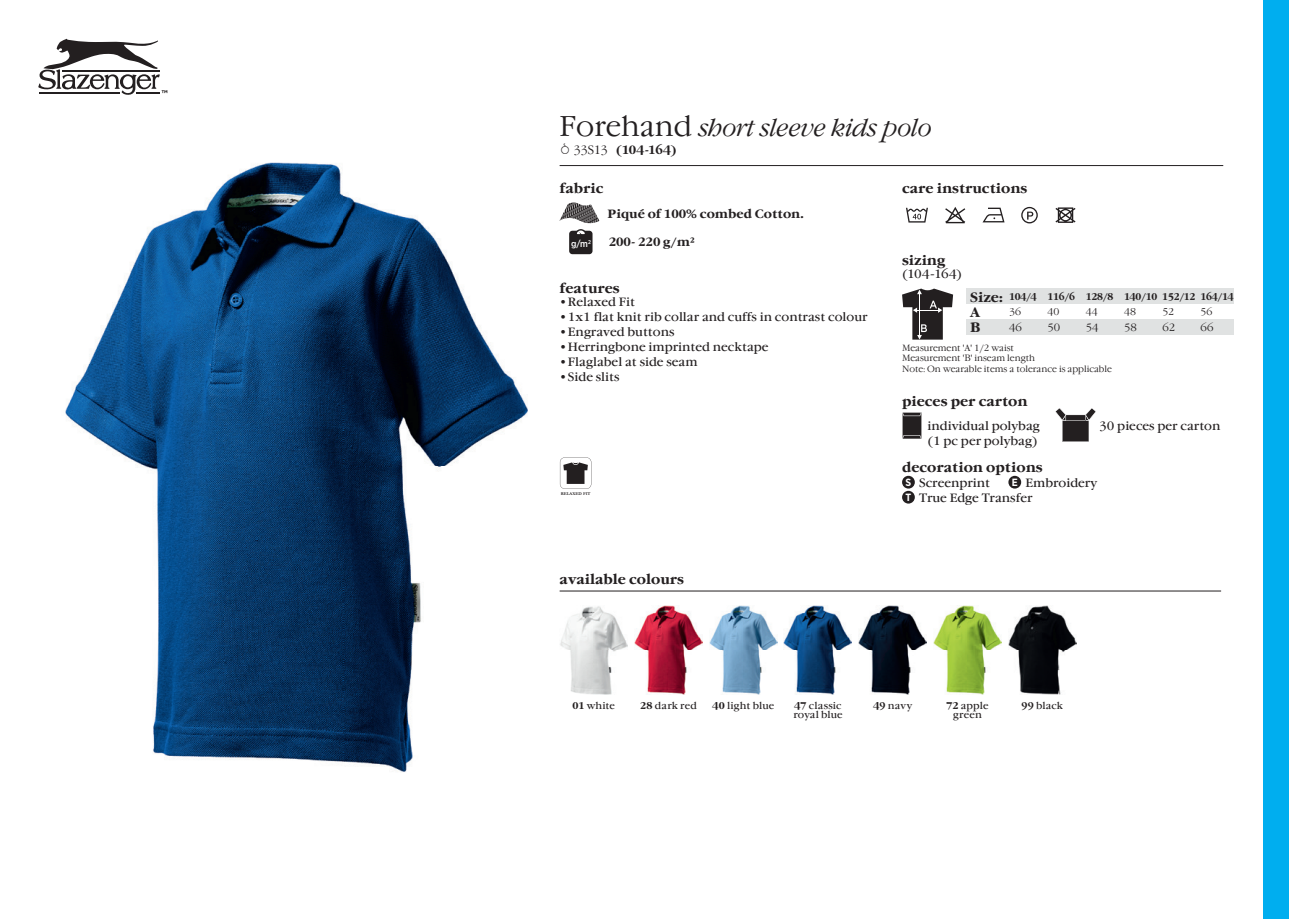
<style>
.page{position:relative;width:1289px;height:919px;background:#fff}
.page>*{position:absolute;margin:0;border:0;box-sizing:border-box;transform-origin:0 0}
.t1{font:italic 24px "Garamond Light ITC";color:#231f20}
.t2{font:13.5px/15.3px "Garamond Bold ITC";color:#231f20}
.t3{font:12px/15px "Garamond Book ITC";color:#231f20}
.t4{font:12px "Garamond Bold ITC";color:#231f20}
.t5{font:10.5px "Garamond Light ITC";color:#231f20}
.t6{font:9.75px/9px "Garamond Book ITC";letter-spacing:.015em;color:#231f20}
.t7{font:9.75px "Garamond Bold ITC";letter-spacing:-.02em;color:#231f20}
.t8{font:9.75px "Garamond Light ITC";color:#231f20}
.t9{font:500 9.3px "Gotham Narrow";color:#fff}
.t10{font:9px/10.8px "Garamond Light ITC";color:#231f20}
.t11{font:700 4.35px "Garamond";color:#231f20}
.s1{font-style:normal;font-size:28.5px}
.s2{font-family:"pfcprijssysmbolen";font-size:13.5px}
.s3{font-family:"Garamond Light ITC"}
.s4{font-family:"Gotham Narrow";font-weight:700;font-size:10.5px;color:#fff}
.s5{font-family:"Garamond Bold ITC"}
</style>
<div class="page">
<div style="left:1263px;top:0;width:25px;height:918px;background:#00aeef"></div>
<div style="left:965px;top:288px;width:268px;height:16px;background:#e0e2e2"></div>
<div style="left:965px;top:319px;width:268px;height:15px;background:#e0e2e2"></div>
<svg style="left:1055px;top:408px;width:41px;height:34px"></svg>
<svg style="left:902px;top:412px;width:19px;height:27px"></svg>
<svg style="left:902px;top:288px;width:51px;height:51px"></svg>
<div style="left:569px;top:231px;width:23px;height:23px;background:#231f20;border-radius:3px"></div>
<svg style="left:575px;top:229px;width:11px;height:6px"></svg>
<svg style="left:559px;top:202px;width:40px;height:21px"></svg>
<div style="left:902px;top:476px;width:12px;height:12px;background:#231f20;border-radius:50%"></div>
<div style="left:1008px;top:476px;width:13px;height:12px;background:#231f20;border-radius:50%"></div>
<div style="left:902px;top:491px;width:12px;height:12px;background:#231f20;border-radius:50%"></div>
<hr style="left:559px;top:165px;width:664px;height:1px;background:#231f20">
<hr style="left:559px;top:590px;width:662px;height:1px;background:#231f20">
<img style="left:560px;top:606px;width:67px;height:88px">
<img style="left:634px;top:605px;width:68px;height:89px">
<img style="left:709px;top:605px;width:68px;height:89px">
<img style="left:783px;top:605px;width:68px;height:89px">
<img style="left:858px;top:605px;width:68px;height:89px">
<img style="left:933px;top:605px;width:68px;height:89px">
<img style="left:1008px;top:605px;width:68px;height:89px">
<svg style="left:906px;top:208px;width:21px;height:14px"></svg>
<svg style="left:945px;top:207px;width:20px;height:16px"></svg>
<svg style="left:983px;top:208px;width:21px;height:14px"></svg>
<svg style="left:1055px;top:207px;width:20px;height:16px"></svg>
<svg style="left:1021px;top:207px;width:16px;height:16px"></svg>
<svg style="left:560px;top:457px;width:31px;height:32px"></svg>
<svg style="left:38px;top:39px;width:129px;height:56px"></svg>
<img style="left:65px;top:162px;width:463px;height:610px">
<h1 class="t1" style="left:559px;top:113px;width:373px"><span class="s1">Forehand</span> short sleeve kids polo</h1>
<p class="t4" style="left:559px;top:142px;width:119px"><span class="s2">k</span> <span class="s3">33S13</span> ( 104-164 )</p>
<p class="t2" style="left:559px;top:180px;width:45px">fabric</p>
<p class="t2" style="left:902px;top:180px;width:127px">care instructions</p>
<p class="t9" style="left:571px;top:238px;width:22px">g/m<sup>2</sup></p>
<p class="t4" style="left:607px;top:205px;width:197px">Piqué of 100% combed Cotton.</p>
<p class="t4" style="left:608px;top:234px;width:88px">200- 220 g/m²</p>
<p class="t2" style="left:559px;top:280px;width:62px">features</p>
<p class="t3" style="left:559px;top:294px;width:77px">• Relaxed Fit</p>
<p class="t3" style="left:559px;top:309px;width:309px">• 1x1 flat knit rib collar and cuffs in contrast colour</p>
<p class="t3" style="left:559px;top:324px;width:117px">• Engraved buttons</p>
<p class="t3" style="left:559px;top:339px;width:211px">• Herringbone imprinted necktape</p>
<p class="t3" style="left:559px;top:354px;width:140px">• Flaglabel at side seam</p>
<p class="t3" style="left:559px;top:369px;width:62px">• Side slits</p>
<p class="t11" style="left:560px;top:490px;width:31px">RELAXED FIT</p>
<p class="t2" style="left:559px;top:571px;width:126px">available colours</p>
<p class="t2" style="left:902px;top:252px;width:45px">sizing</p>
<p class="t3" style="left:902px;top:267px;width:61px">( 104-164 )</p>
<p class="t2" style="left:970px;top:289px;width:34px">Size:<br>A<br>B</p>
<p class="t7" style="left:1009px;top:290px;width:226px">104/4 116/6 128/8 140/10 152/12 164/14</p>
<p class="t8" style="left:1009px;top:306px;width:13px">36</p>
<p class="t8" style="left:1047px;top:306px;width:13px">40</p>
<p class="t8" style="left:1085px;top:306px;width:13px">44</p>
<p class="t8" style="left:1123px;top:306px;width:13px">48</p>
<p class="t8" style="left:1162px;top:306px;width:13px">52</p>
<p class="t8" style="left:1200px;top:306px;width:13px">56</p>
<p class="t5" style="left:1009px;top:321px;width:14px">46</p>
<p class="t5" style="left:1047px;top:321px;width:14px">50</p>
<p class="t5" style="left:1085px;top:321px;width:14px">54</p>
<p class="t5" style="left:1123px;top:321px;width:14px">58</p>
<p class="t5" style="left:1162px;top:321px;width:14px">62</p>
<p class="t5" style="left:1200px;top:321px;width:14px">66</p>
<p class="t10" style="left:902px;top:342px;width:211px">Measurement 'A' 1/2 waist<br>Measurement 'B' inseam length<br>Note: On wearable items a tolerance is applicable</p>
<p class="t2" style="left:902px;top:393px;width:127px">pieces per carton</p>
<p class="t3" style="left:927px;top:418px;width:114px">individual polybag (1 pc per polybag)</p>
<p class="t3" style="left:1099px;top:418px;width:123px">30 pieces per carton</p>
<p class="t2" style="left:902px;top:459px;width:142px">decoration options</p>
<p class="t3" style="left:905px;top:475px;width:86px"><span class="s4">S</span> Screenprint</p>
<p class="t3" style="left:905px;top:475px;width:193px;text-indent:106px"><span class="s4">E</span> Embroidery<br><span class="s4">T</span> True Edge Transfer</p>
<p class="t6" style="left:572px;top:701px;width:44px"><span class="s5">01</span> white</p>
<p class="t6" style="left:640px;top:701px;width:58px"><span class="s5">28</span> dark red</p>
<p class="t6" style="left:712px;top:701px;width:63px"><span class="s5">40</span> light blue</p>
<p class="t6" style="left:793px;top:701px;width:51px"><span class="s5">47</span> classic royal blue</p>
<p class="t6" style="left:873px;top:701px;width:40px"><span class="s5">49</span> navy</p>
<p class="t6" style="left:946px;top:701px;width:43px;text-align:center"><span class="s5">72</span> apple green</p>
<p class="t6" style="left:1021px;top:701px;width:43px"><span class="s5">99</span> black</p>
</div>
